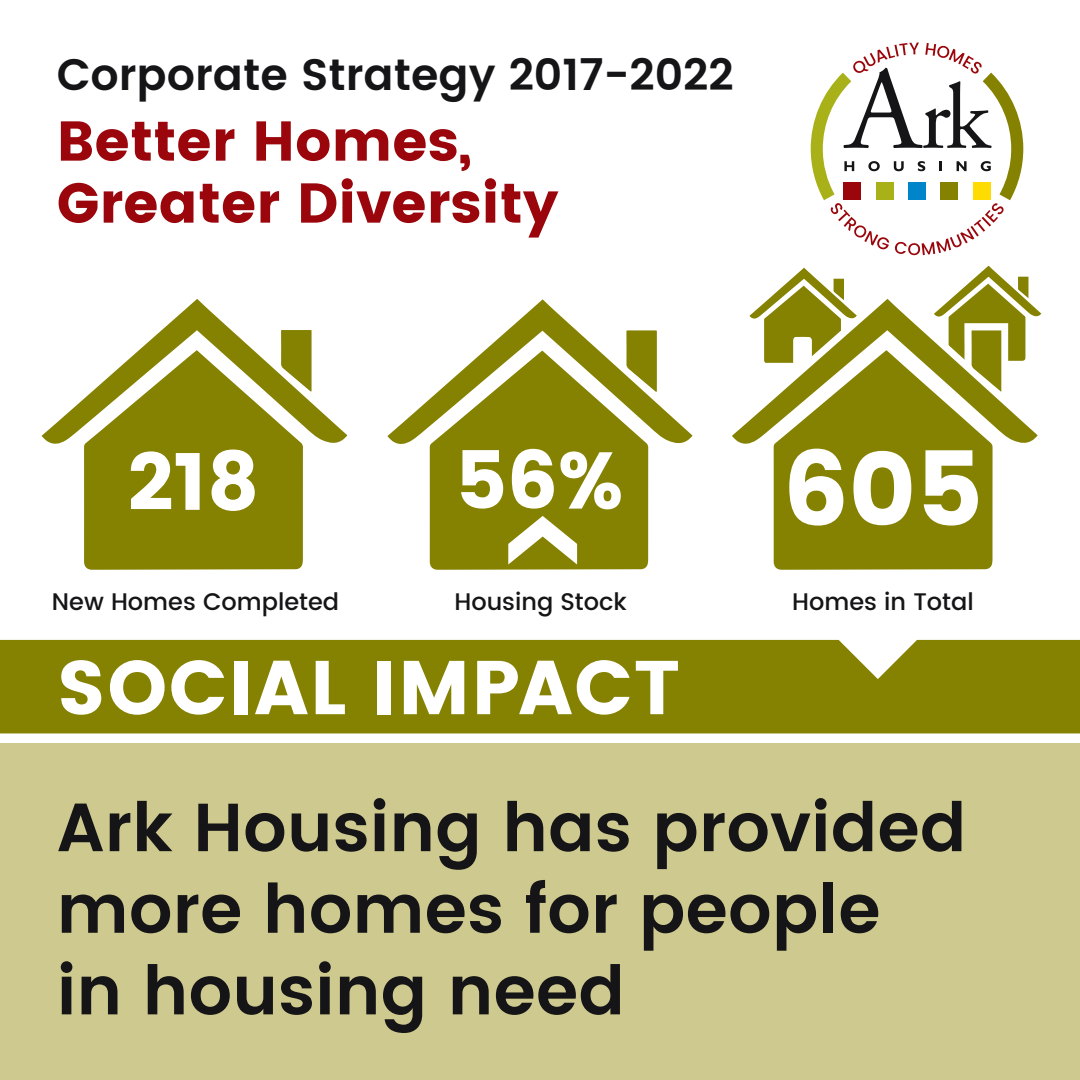
<style>
.page{position:relative;width:1080px;height:1080px;background:#fff}
.page>*{position:absolute;margin:0;border:0;box-sizing:border-box;transform-origin:0 0}
.t1{font:103px "Poppins";color:#fff}
.t2{font:80px "Poppins";color:#fff}
.t3{font:76px "Poppins";letter-spacing:.02em;color:#fff}
.t4{font:600 68px/81.6px "Poppins";color:#151416}
.t5{font:56px/62px "Poppins";color:#9a060b}
.t6{font:600 44px "Poppins";color:#151416}
.t7{font:500 24px "Poppins";color:#151416}
</style>
<div class="page">
<svg style="left:811px;top:43px;width:212px;height:212px"></svg>
<div style="left:876px;top:182px;width:17px;height:18px;background:#a9b118"></div>
<div style="left:908px;top:182px;width:18px;height:18px;background:#0085ca"></div>
<div style="left:940px;top:182px;width:18px;height:18px;background:#858101"></div>
<div style="left:973px;top:182px;width:17px;height:18px;background:#ffdc01"></div>
<div style="left:844px;top:182px;width:17px;height:18px;background:#9a060b"></div>
<div style="left:0;top:640px;width:1080px;height:93px;background:#858101"></div>
<div style="left:0;top:743px;width:1080px;height:337px;background:#cdc98f"></div>
<div style="left:84px;top:445px;width:219px;height:125px;background:#858101"></div>
<svg style="left:42px;top:299px;width:305px;height:146px"></svg>
<div style="left:430px;top:446px;width:218px;height:124px;background:#858101"></div>
<svg style="left:388px;top:300px;width:304px;height:146px"></svg>
<svg style="left:508px;top:516px;width:69px;height:49px"></svg>
<div style="left:774px;top:464px;width:219px;height:106px;background:#858101"></div>
<svg style="left:773px;top:313px;width:269px;height:151px"></svg>
<svg style="left:732px;top:266px;width:309px;height:179px"></svg>
<p class="t6" style="left:57px;top:42px;width:679px">Corporate Strategy 2017-2022</p>
<p class="t5" style="left:57px;top:110px;width:503px">Better Homes,<br>Greater Diversity</p>
<p class="t2" style="left:128px;top:435px;width:133px">218</p>
<p class="t2" style="left:455px;top:434px;width:170px">56%</p>
<p class="t1" style="left:783px;top:430px;width:201px">605</p>
<p class="t7" style="left:52px;top:584px;width:289px">New Homes Completed</p>
<p class="t7" style="left:454px;top:584px;width:174px">Housing Stock</p>
<p class="t7" style="left:792px;top:584px;width:183px">Homes in Total</p>
<p class="t3" style="left:57px;top:644px;width:625px">SOCIAL IMPACT</p>
<p class="t4" style="left:57px;top:789px;width:911px">Ark Housing has provided more homes for people<br>in housing need</p>
</div>
